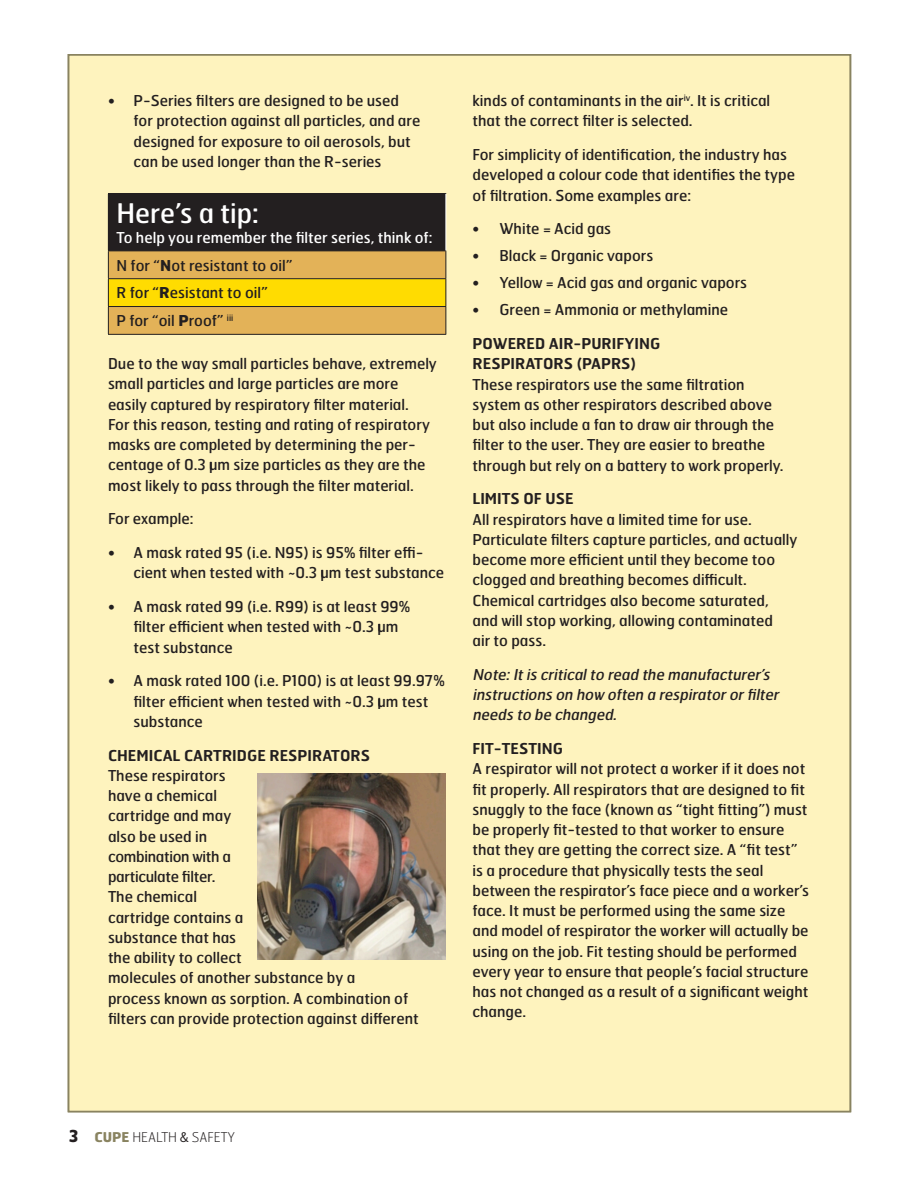
<style>
.page{position:relative;width:918px;height:1188px;background:#fff}
.page>*{position:absolute;margin:0;border:0;box-sizing:border-box;transform-origin:0 0}
.body{font:27px "Hermes FB";color:#fff}
.body-2{font:15px/20.2px "Hermes FB";color:#231f20}
.body_numbered{font:15px/20.2px "Hermes FB";color:#231f20}
.body-3{font:italic 15px/20.2px "Hermes FB";color:#231f20}
.Sub_2{font:600 15px/20.2px "Hermes FB";color:#231f20}
.body-4{font:15px "Hermes FB";color:#fff}
.t1{font:100 13.5px "Hermes FB";color:#231f20}
.s1{font-weight:700}
.s2{font-weight:700;font-size:16.5px}
.s3{font-weight:700;color:#898360}
.s4{font-family:"Trade Gothic";font-weight:400}
</style>
<div class="page">
<div style="left:68px;top:54px;width:783px;height:1058px;background:#fef3be"></div>
<div style="left:108px;top:194px;width:338px;height:57px;background:#231f20"></div>
<svg style="left:108px;top:251px;width:339px;height:83px;background:#e5ba3a"></svg>
<hr style="left:108px;top:334px;width:338px;height:1px;background:#231f20">
<hr style="left:108px;top:193px;width:338px;height:1px;background:#231f20">
<hr style="left:446px;top:194px;width:1px;height:56px;background:#fff">
<img style="left:257px;top:773px;width:189px;height:186px">
<p class="body_numbered" style="left:134px;top:90px;width:288px;text-indent:-26px">• P-Series filters are designed to be used for protection against all particles, and are designed for exposure to oil aerosols, but can be used longer than the R-series</p>
<p class="body" style="left:116px;top:195px;width:144px">Here’s a tip:</p>
<p class="body-4" style="left:116px;top:228px;width:317px">To help you remember the filter series, think of:</p>
<p class="body_numbered" style="left:116px;top:255px;width:177px">N for “<span class="s1">N</span>ot resistant to oil”</p>
<p class="body_numbered" style="left:116px;top:282px;width:153px">R for “<span class="s1">R</span>esistant to oil”</p>
<p class="body_numbered" style="left:116px;top:310px;width:118px">P for “oil <span class="s1">P</span>roof” <sup>iii</sup></p>
<p class="body-2" style="left:108px;top:353px;width:330px">Due to the way small particles behave, extremely small particles and large particles are more easily captured by respiratory filter material.<br>For this reason, testing and rating of respiratory masks are completed by determining the per&shy;centage of 0.3 um size particles as they are the</p>
<p class="body-2" style="left:108px;top:458px;width:307px;line-height:17.5px;text-indent:101px">l<br>most likely to pass through the filter material.</p>
<p class="body-2" style="left:108px;top:508px;width:87px">For example:</p>
<p class="body_numbered" style="left:134px;top:542px;width:312px;text-indent:-26px">• A mask rated 95 (i.e. N95) is 95% filter effi&shy;cient when tested with ~0.3 um test substance</p>
<p class="body_numbered" style="left:321px;top:565px;width:5px">l</p>
<p class="body_numbered" style="left:134px;top:596px;width:278px;text-indent:-26px">• A mask rated 99 (i.e. R99) is at least 99% filter efficient when tested with ~0.3 um</p>
<p class="body_numbered" style="left:378px;top:619px;width:5px">l</p>
<p class="body_numbered" style="left:134px;top:637px;width:101px">test substance</p>
<p class="body_numbered" style="left:134px;top:670px;width:313px;text-indent:-26px">• A mask rated 100 (i.e. P100) is at least 99.97% filter efficient when tested with ~0.3 um test</p>
<p class="body_numbered" style="left:378px;top:693px;width:5px">l</p>
<p class="body_numbered" style="left:134px;top:711px;width:71px">substance</p>
<p class="Sub_2" style="left:108px;top:745px;width:264px">CHEMICAL CARTRIDGE RESPIRATORS</p>
<p class="body-2" style="left:108px;top:765px;width:312px">These respirators<br>have a chemical<br>cartridge and may<br>also be used in<br>combination with a<br>particulate filter.<br>The chemical<br>cartridge contains a<br>substance that has<br>the ability to collect<br>molecules of another substance by a<br>process known as sorption. A combination of filters can provide protection against different</p>
<p class="body-2" style="left:472px;top:90px;width:299px">kinds of contaminants in the air<sup>iv</sup>. It is critical that the correct filter is selected.</p>
<p class="body-2" style="left:472px;top:144px;width:324px">For simplicity of identification, the industry has developed a colour code that identifies the type of filtration. Some examples are:</p>
<p class="body-2" style="left:472px;top:218px;width:140px">• White = Acid gas</p>
<p class="body-2" style="left:472px;top:245px;width:182px">• Black = Organic vapors</p>
<p class="body-2" style="left:472px;top:272px;width:276px">• Yellow = Acid gas and organic vapors</p>
<p class="body-2" style="left:472px;top:299px;width:257px">• Green = Ammonia or methylamine</p>
<p class="Sub_2" style="left:472px;top:333px;width:189px">POWERED AIR-PURIFYING<br>RESPIRATORS (PAPRS)</p>
<p class="body-2" style="left:472px;top:374px;width:313px">These respirators use the same filtration system as other respirators described above but also include a fan to draw air through the filter to the user. They are easier to breathe through but rely on a battery to work properly.</p>
<p class="Sub_2" style="left:472px;top:488px;width:103px">LIMITS OF USE</p>
<p class="body-2" style="left:472px;top:509px;width:327px">All respirators have a limited time for use.<br>Particulate filters capture particles, and actually become more efficient until they become too clogged and breathing becomes difficult.<br>Chemical cartridges also become saturated, and will stop working, allowing contaminated<br>air to pass.</p>
<p class="body-3" style="left:472px;top:664px;width:311px">Note:Itis criticalto read the manufacturer’s instructions on how often a respiratororfilter needs to be changed.</p>
<p class="Sub_2" style="left:472px;top:738px;width:92px">FIT-TESTING</p>
<p class="body-2" style="left:472px;top:758px;width:338px">A respirator will not protect a worker if it does not fit properly. All respirators that are designed to fit snuggly to the face (known as “tight fitting”) must be properly fit-tested to that worker to ensure that they are getting the correct size. A “fit test” is a procedure that physically tests the seal between the respirator’s face piece and a worker’s face. It must be performed using the same size and model of respirator the worker will actually be using on the job. Fit testing should be performed every year to ensure that people’s facial structure has not changed as a result of a significant weight change.</p>
<p class="t1" style="left:69px;top:1129px;width:168px"><span class="s2">3</span> <span class="s3">CUPE</span> HEALTH <span class="s4">&amp;</span> SAFETY</p>
</div>
